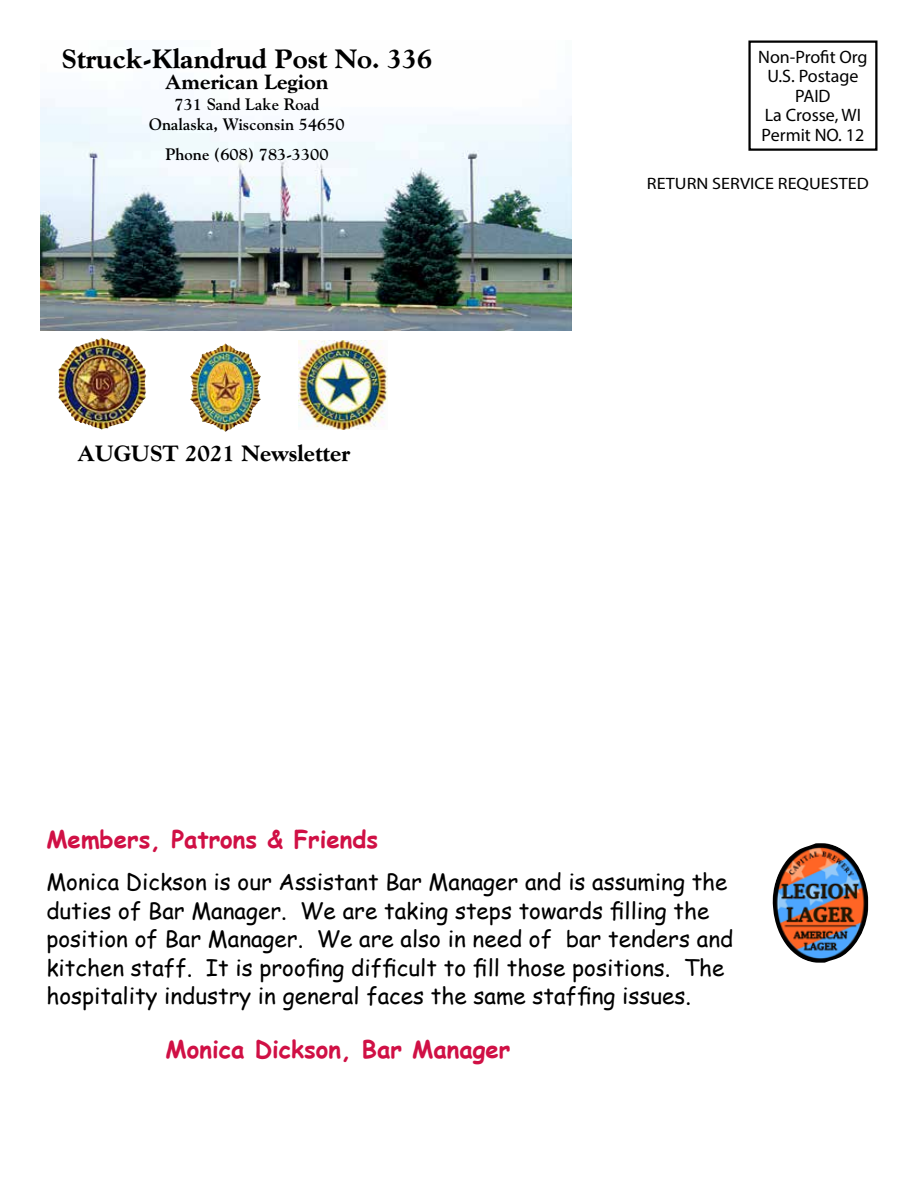
<style>
.page{position:relative;width:918px;height:1188px;background:#fff}
.page>*{position:absolute;margin:0;border:0;box-sizing:border-box;transform-origin:0 0}
.t1{font:800 27px "Goudy";color:#000}
.t2{font:700 24px "Comic Sans MS";color:#d01045}
.t3{font:22.5px/28.5px "Comic Sans MS";color:#000}
.t4{font:800 22.5px "Goudy";color:#000}
.t5{font:800 21px "Goudy";color:#000}
.t6{font:18px/19.5px "Myriad Pro";color:#000;text-align:center}
.t7{font:700 16.5px/19.8px "Goudy";color:#000;text-align:center}
.t8{font:16.5px "Myriad Pro";color:#000;scale:1.1 1}
</style>
<div class="page">
<img style="left:40px;top:99px;width:531px;height:231px">
<img style="left:58px;top:338px;width:88px;height:91px">
<img style="left:298px;top:341px;width:89px;height:89px">
<img style="left:190px;top:344px;width:71px;height:88px">
<div style="left:748px;top:40px;width:130px;height:111px;border:2px solid #000"></div>
<img style="left:772px;top:843px;width:96px;height:120px">
<p class="t1" style="left:62px;top:43px;width:372px">Struck-Klandrud Post No. 336</p>
<p class="t5" style="left:165px;top:70px;width:165px">American Legion</p>
<p class="t7" style="left:149px;top:95px;width:197px">731 Sand Lake Road<br>Onalaska, Wisconsin 54650</p>
<p class="t7" style="left:165px;top:144px;width:165px">Phone (608) 783-3300</p>
<p class="t4" style="left:78px;top:441px;width:274px">AUGUST 2021 Newsletter</p>
<p class="t6" style="left:758px;top:47px;width:111px">Non-Profit Org<br>U.S. Postage<br>PAID<br>La Crosse, WI<br>Permit NO. 12</p>
<p class="t8" style="left:647px;top:174px;width:203px">RETURN SERVICE REQUESTED</p>
<p class="t2" style="left:46px;top:822px;width:333px">Members, Patrons &amp; Friends</p>
<p class="t3" style="left:46px;top:867px;width:688px">Monica Dickson is our Assistant Bar Manager and is assuming the duties of Bar Manager. We are taking steps towards filling the position of Bar Manager. We are also in need of bar tenders and kitchen staff. It is proofing difficult to fill those positions. The hospitality industry in general faces the same staffing issues.</p>
<p class="t2" style="left:166px;top:1032px;width:346px">Monica Dickson, Bar Manager</p>
</div>
